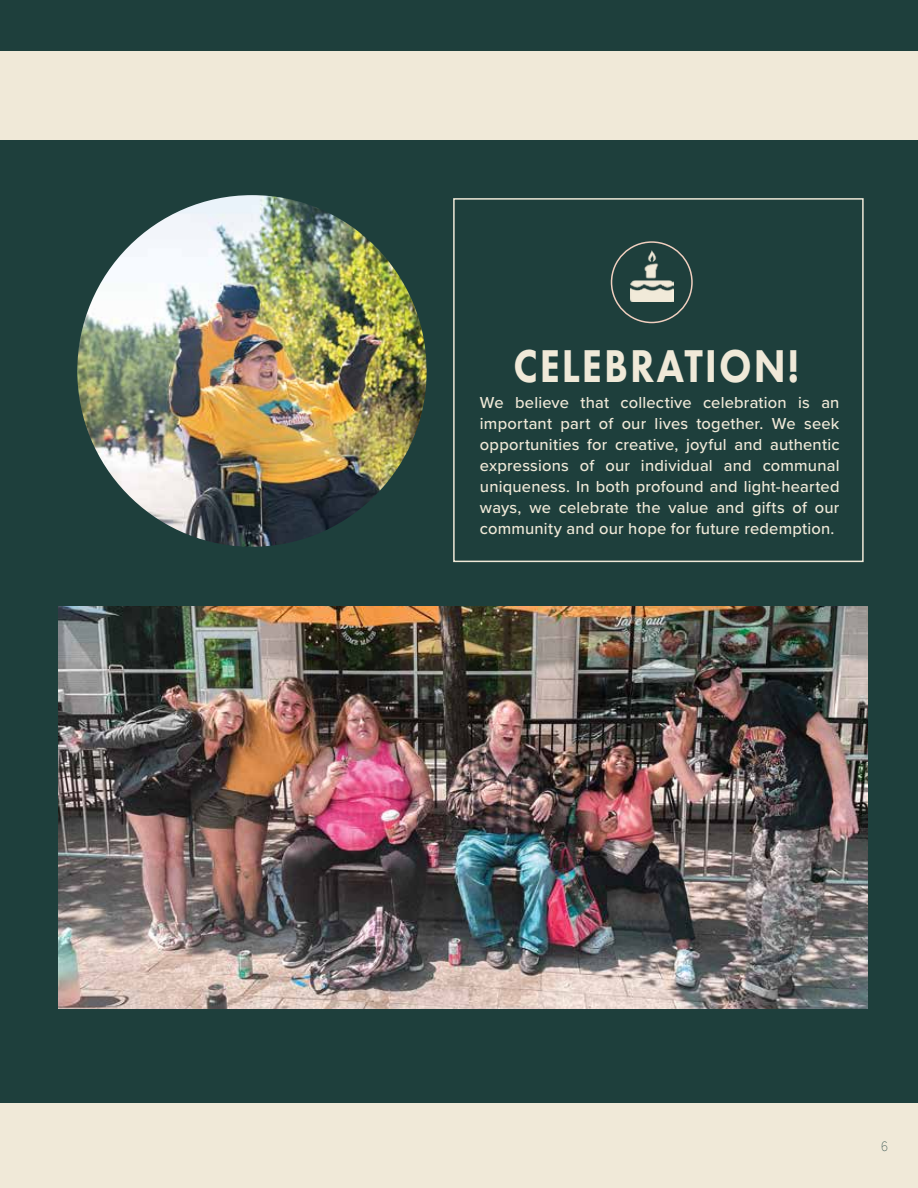
<style>
.page{position:relative;width:918px;height:1188px;background:#1e3f3c}
.page>*{position:absolute;margin:0;border:0;box-sizing:border-box;transform-origin:0 0}
.t1{font:800 47.7px "Futura PT";letter-spacing:.05em;color:#f0e9d8;scale:.84 1}
.t2{font:500 16.5px/21px "Proxima Nova";letter-spacing:.01em;color:#f0e9d8;text-align:justify}
.t3{font:100 14.1px "Proxima Nova T";color:#1e3f3c;scale:.85 1}
</style>
<div class="page">
<div style="left:0;top:1104px;width:918px;height:84px;background:#f0e9d8"></div>
<div style="left:0;top:52px;width:918px;height:88px;background:#f0e9d8"></div>
<img style="left:59px;top:606px;width:808px;height:403px">
<img style="left:77px;top:195px;width:350px;height:352px">
<div style="left:453px;top:198px;width:411px;height:364px;border:2px solid #efe9d8"></div>
<img style="left:631px;top:251px;width:42px;height:50px">
<div style="left:611px;top:241px;width:82px;height:82px;border:2px solid #f0cfbf;border-radius:50%"></div>
<h1 class="t1" style="left:513px;top:336px;width:342px">CELEBRATION!</h1>
<p class="t2" style="left:480px;top:391px;width:361px">We believe that collective celebration is an important part of our lives together. We seek opportunities for creative, joyful and authentic expressions of our individual and communal uniqueness. In both profound and light-hearted ways, we celebrate the value and gifts of our community and our hope for future redemption.</p>
<p class="t3" style="left:881px;top:1135px;width:10px">6</p>
</div>
